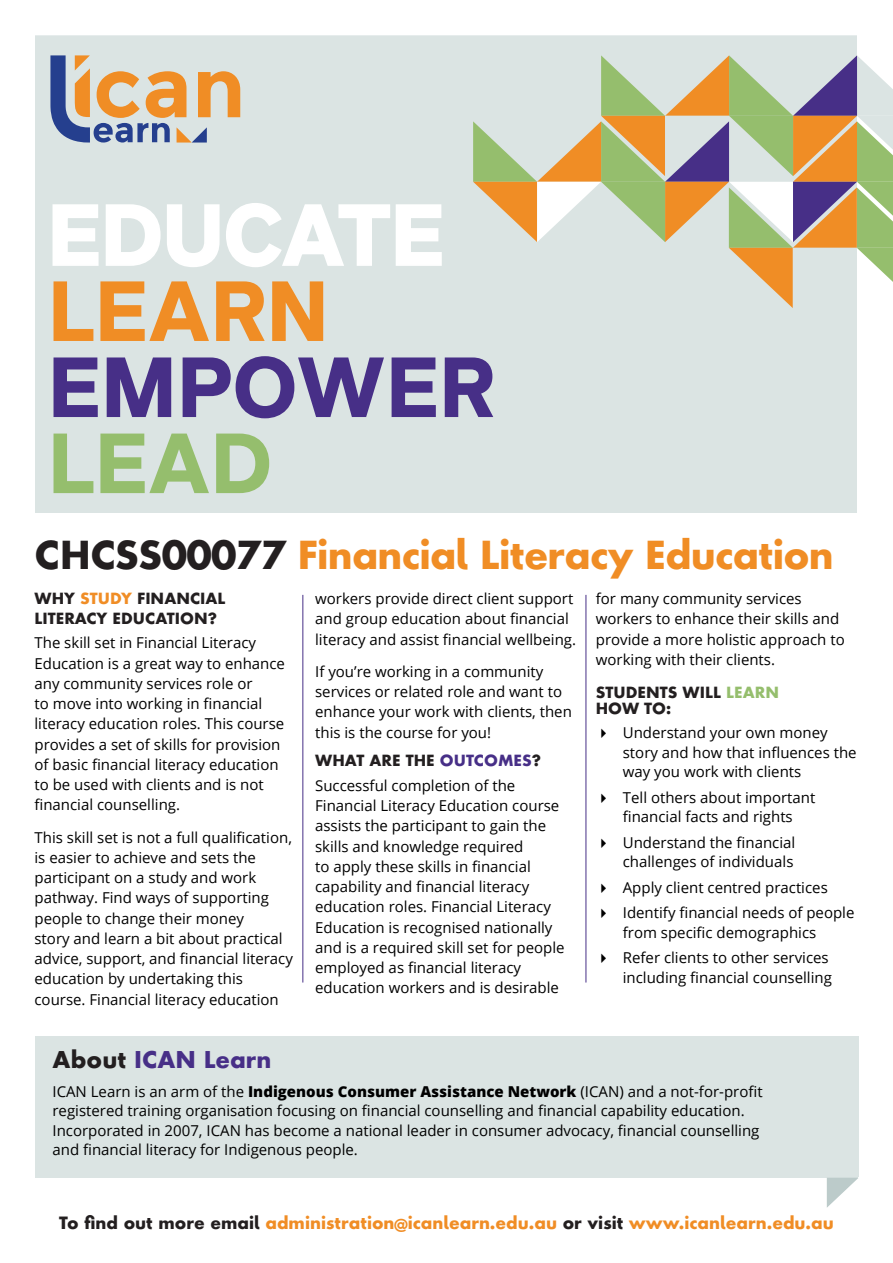
<style>
.page{position:relative;width:893px;height:1263px;background:#fff}
.page>*{position:absolute;margin:0;border:0;box-sizing:border-box;transform-origin:0 0}
.t1{font:700 37.5px "Futura Next";letter-spacing:-.02em;color:#f08d25}
.t2{font:700 22.5px "Futura Next";color:#472f87}
.t3{font:700 16.5px "Futura Next";color:#f08d25}
.t4{font:15px/20.2px "Open Sans";color:#000}
.t5{font:700 15px/19.5px "Futura Next";color:#231f20}
.s1{color:#231f20}
.s2{color:#f08d25}
.s3{color:#472f87}
.s4{color:#95be6d}
.s5{font-weight:800}
</style>
<div class="page">
<div style="left:34px;top:34px;width:824px;height:480px;background:#dbe4e3;border:2px solid #fff"></div>
<svg style="left:473px;top:55px;width:420px;height:253px"></svg>
<div style="left:34px;top:1036px;width:824px;height:142px;background:#dbe4e3"></div>
<svg style="left:827px;top:1178px;width:31px;height:30px"></svg>
<hr style="left:302px;top:595px;width:1px;height:387px;background:#472f87">
<hr style="left:586px;top:595px;width:1px;height:387px;background:#472f87">
<svg style="left:50px;top:55px;width:190px;height:87px"></svg>
<svg style="left:54px;top:434px;width:215px;height:59px"></svg>
<svg style="left:54px;top:356px;width:439px;height:62px"></svg>
<svg style="left:54px;top:281px;width:269px;height:60px"></svg>
<svg style="left:52px;top:203px;width:390px;height:64px"></svg>
<p class="t1" style="left:34px;top:530px;width:801px"><span class="s1">CHCSS00077</span> Financial Literacy Education</p>
<p class="t5" style="left:34px;top:589px;width:193px">WHY <span class="s2">STUDY</span> FINANCIAL<br>LITERACY EDUCATION?</p>
<p class="t4" style="left:34px;top:632px;width:252px">The skill set in Financial Literacy Education is a great way to enhance any community services role or<br>to move into working in financial literacy education roles. This course provides a set of skills for provision of basic financial literacy education to be used with clients and is not financial counselling.</p>
<p class="t4" style="left:34px;top:827px;width:260px">This skill set is not a full qualification, is easier to achieve and sets the participant on a study and work pathway. Find ways of supporting people to change their money<br>story and learn a bit about practical advice, support, and financial literacy education by undertaking this course. Financial literacy education</p>
<p class="t4" style="left:315px;top:588px;width:262px">workers provide direct client support and group education about financial literacy and assist financial wellbeing.</p>
<p class="t4" style="left:315px;top:661px;width:258px">If you’re working in a community services or related role and want to enhance your work with clients, then this is the course for you!</p>
<p class="t5" style="left:315px;top:751px;width:227px">WHAT ARE THE <span class="s3">OUTCOMES</span>?</p>
<p class="t4" style="left:315px;top:775px;width:251px">Successful completion of the Financial Literacy Education course assists the participant to gain the skills and knowledge required<br>to apply these skills in financial capability and financial literacy education roles. Financial Literacy Education is recognised nationally and is a required skill set for people employed as financial literacy education workers and is desirable</p>
<p class="t4" style="left:596px;top:588px;width:250px">for many community services workers to enhance their skills and provide a more holistic approach to working with their clients.</p>
<p class="t5" style="left:596px;top:684px;width:185px;line-height:16.5px">STUDENTS WILL <span class="s4">LEARN<br></span>HOW TO:</p>
<p class="t4" style="left:623px;top:723px;width:235px;line-height:19.5px">Understand your own money story and how that influences the way you work with clients</p>
<p class="t4" style="left:623px;top:787px;width:194px;line-height:19.5px">Tell others about important financial facts and rights</p>
<p class="t4" style="left:623px;top:832px;width:174px;line-height:19.5px">Understand the financial challenges of individuals</p>
<p class="t4" style="left:623px;top:877px;width:206px">Apply client centred practices</p>
<p class="t4" style="left:623px;top:903px;width:233px;line-height:19.5px">Identify financial needs of people from specific demographics</p>
<p class="t4" style="left:623px;top:948px;width:211px;line-height:19.5px">Refer clients to other services including financial counselling</p>
<p class="t2" style="left:52px;top:1045px;width:220px"><span class="s1">About</span> ICAN Learn</p>
<p class="t4" style="left:52px;top:1081px;width:712px;line-height:19.5px">ICAN Learn is an arm of the <span class="s5">Indigenous Consumer Assistance Network</span> (ICAN) and a not-for-profit registered training organisation focusing on financial counselling and financial capability education.<br>Incorporated in 2007, ICAN has become a national leader in consumer advocacy, financial counselling and financial literacy for Indigenous people.</p>
<p class="t3" style="left:59px;top:1212px;width:776px"><span class="s1">To find out more email</span> administration@icanlearn.edu.au <span class="s1">or visit</span> www.icanlearn.edu.au</p>
</div>
